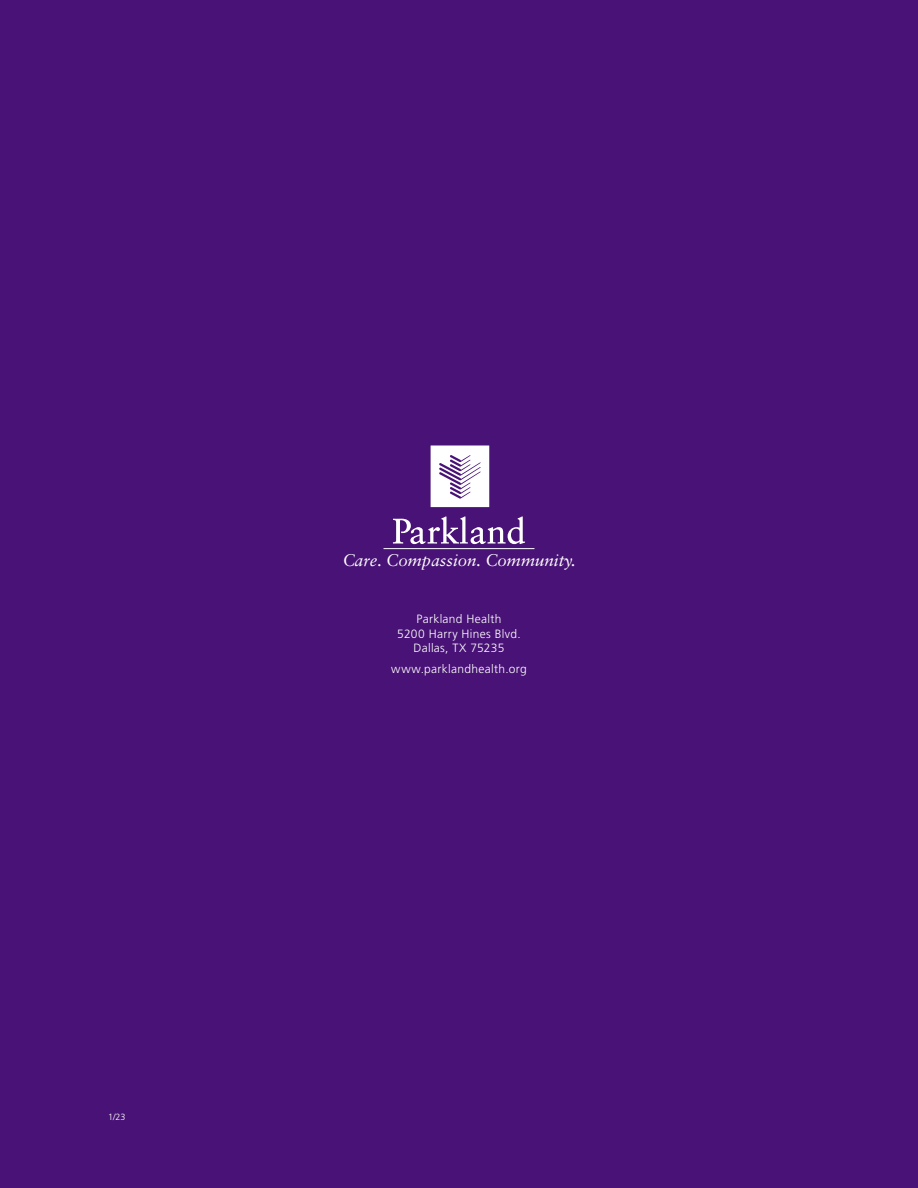
<style>
.page{position:relative;width:918px;height:1188px;background:#491276}
.page>*{position:absolute;margin:0;border:0;box-sizing:border-box;transform-origin:0 0}
.t1{font:italic 16.95px "Sabon LT Std";color:#fff}
.t2{font:300 12px "Frutiger LT Std";letter-spacing:.025em;color:#fff}
.t3{font:300 9px "Frutiger LT Std";color:#fff}
</style>
<div class="page">
<hr style="left:384px;top:548px;width:150px;height:1px;background:#fff">
<svg style="left:393px;top:516px;width:132px;height:28px"></svg>
<svg style="left:431px;top:446px;width:58px;height:61px;background:#e8e1ed"></svg>
<p class="t3" style="left:108px;top:1112px;width:19px">1/23</p>
<p class="t1" style="left:343px;top:551px;width:235px">Care. Compassion. Community.</p>
<p class="t2" style="left:416px;top:612px;width:87px">Parkland Health</p>
<p class="t2" style="left:397px;top:627px;width:125px">5200 Harry Hines Blvd.</p>
<p class="t2" style="left:414px;top:641px;width:92px">Dallas, TX 75235</p>
<p class="t2" style="left:391px;top:662px;width:137px">www.parklandhealth.org</p>
</div>
